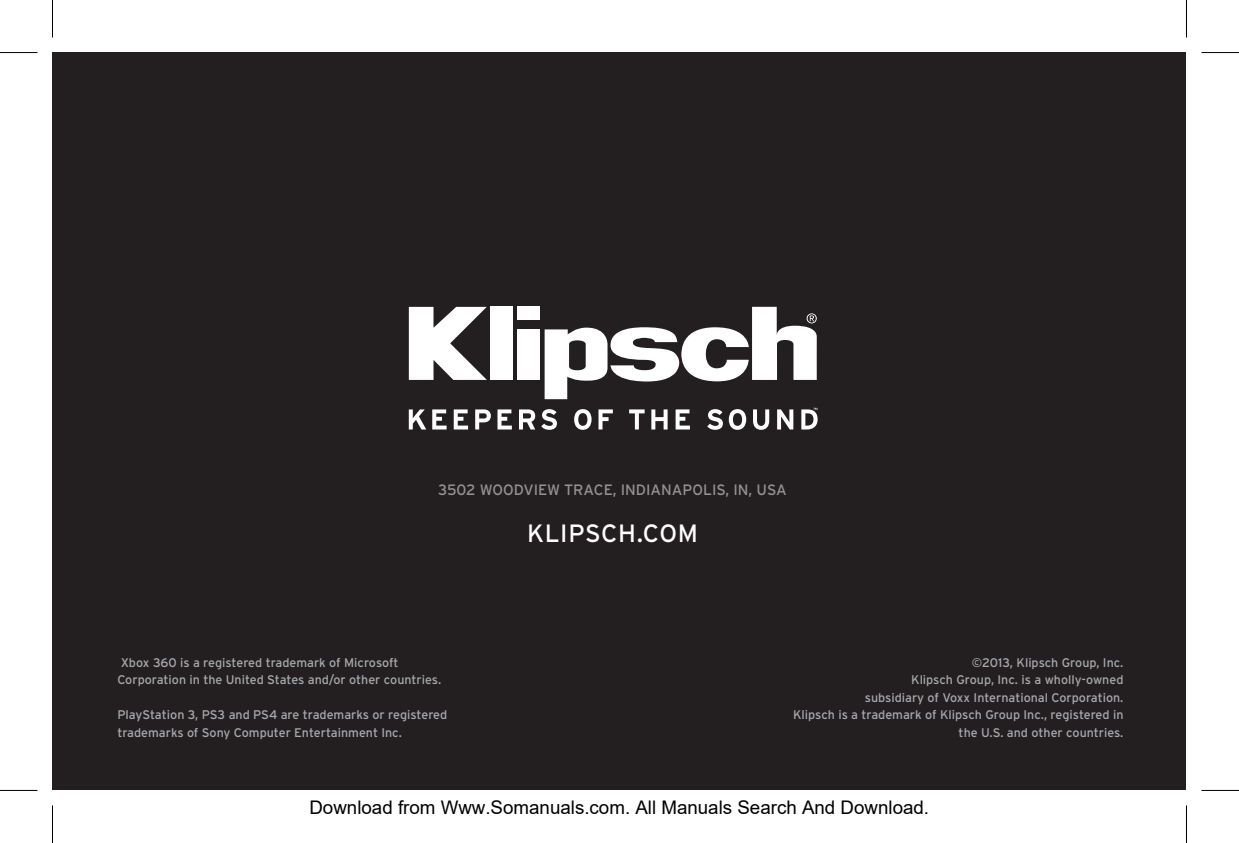
<style>
.page{position:relative;width:1239px;height:843px;background:#fff}
.page>*{position:absolute;margin:0;border:0;box-sizing:border-box;transform-origin:0 0}
.t1{font:25px "Interstate";letter-spacing:.025em;color:#fff}
.t2{font:18.75px "Arial";color:#000}
.t3{font:15px "Interstate";color:#939191}
.t4{font:12.5px/17.5px "Interstate";color:#a8a9ad}
</style>
<div class="page">
<div style="left:52px;top:52px;width:1134px;height:738px;background:#231f20"></div>
<svg style="left:409px;top:307px;width:78px;height:72px"></svg>
<div style="left:490px;top:307px;width:22px;height:72px;background:#fff"></div>
<div style="left:518px;top:307px;width:22px;height:13px;background:#fff"></div>
<div style="left:517px;top:329px;width:23px;height:50px;background:#fff"></div>
<svg style="left:545px;top:306px;width:272px;height:93px"></svg>
<svg style="left:409px;top:409px;width:17px;height:20px"></svg>
<svg style="left:432px;top:409px;width:15px;height:20px"></svg>
<svg style="left:454px;top:409px;width:14px;height:20px"></svg>
<svg style="left:475px;top:409px;width:16px;height:20px"></svg>
<svg style="left:497px;top:409px;width:15px;height:20px"></svg>
<svg style="left:519px;top:409px;width:16px;height:20px"></svg>
<svg style="left:541px;top:409px;width:16px;height:20px"></svg>
<svg style="left:574px;top:409px;width:17px;height:20px"></svg>
<svg style="left:598px;top:409px;width:15px;height:20px"></svg>
<svg style="left:629px;top:409px;width:16px;height:20px"></svg>
<svg style="left:651px;top:409px;width:17px;height:20px"></svg>
<svg style="left:676px;top:409px;width:14px;height:20px"></svg>
<svg style="left:707px;top:409px;width:16px;height:20px"></svg>
<svg style="left:729px;top:409px;width:17px;height:20px"></svg>
<svg style="left:753px;top:409px;width:16px;height:20px"></svg>
<svg style="left:777px;top:409px;width:16px;height:20px"></svg>
<svg style="left:801px;top:407px;width:17px;height:22px"></svg>
<hr style="left:0;top:52px;width:38px;height:1px;background:#000">
<hr style="left:1201px;top:52px;width:38px;height:1px;background:#000">
<hr style="left:0;top:789px;width:38px;height:1px;background:#000">
<hr style="left:1201px;top:789px;width:38px;height:1px;background:#000">
<hr style="left:52px;top:0;width:1px;height:37px;background:#000">
<hr style="left:52px;top:805px;width:1px;height:37px;background:#000">
<hr style="left:1186px;top:0;width:1px;height:37px;background:#000">
<hr style="left:1186px;top:805px;width:1px;height:37px;background:#000">
<p class="t3" style="left:438px;top:480px;width:350px">3502 WOODVIEW TRACE, INDIANAPOLIS, IN, USA</p>
<h1 class="t1" style="left:527px;top:519px;width:172px">KLIPSCH.COM</h1>
<p class="t4" style="left:117px;top:653px;width:325px">Xbox 360 is a registered trademark of Microsoft<br>Corporation in the United States and/or other countries.</p>
<p class="t4" style="left:117px;top:705px;width:331px">PlayStation 3, PS3 and PS4 are trademarks or registered trademarks of Sony Computer Entertainment Inc.</p>
<p class="t4" style="left:793px;top:653px;width:332px;text-align:right">©2013, Klipsch Group, Inc.<br>Klipsch Group, Inc. is a wholly-owned<br>subsidiary of Voxx International Corporation.<br>Klipsch is a trademark of Klipsch Group Inc., registered in the U.S. and other countries.</p>
<h2 class="t2" style="left:309px;top:796px;width:621px">Download from Www.Somanuals.com. All Manuals Search And Download.</h2>
</div>
